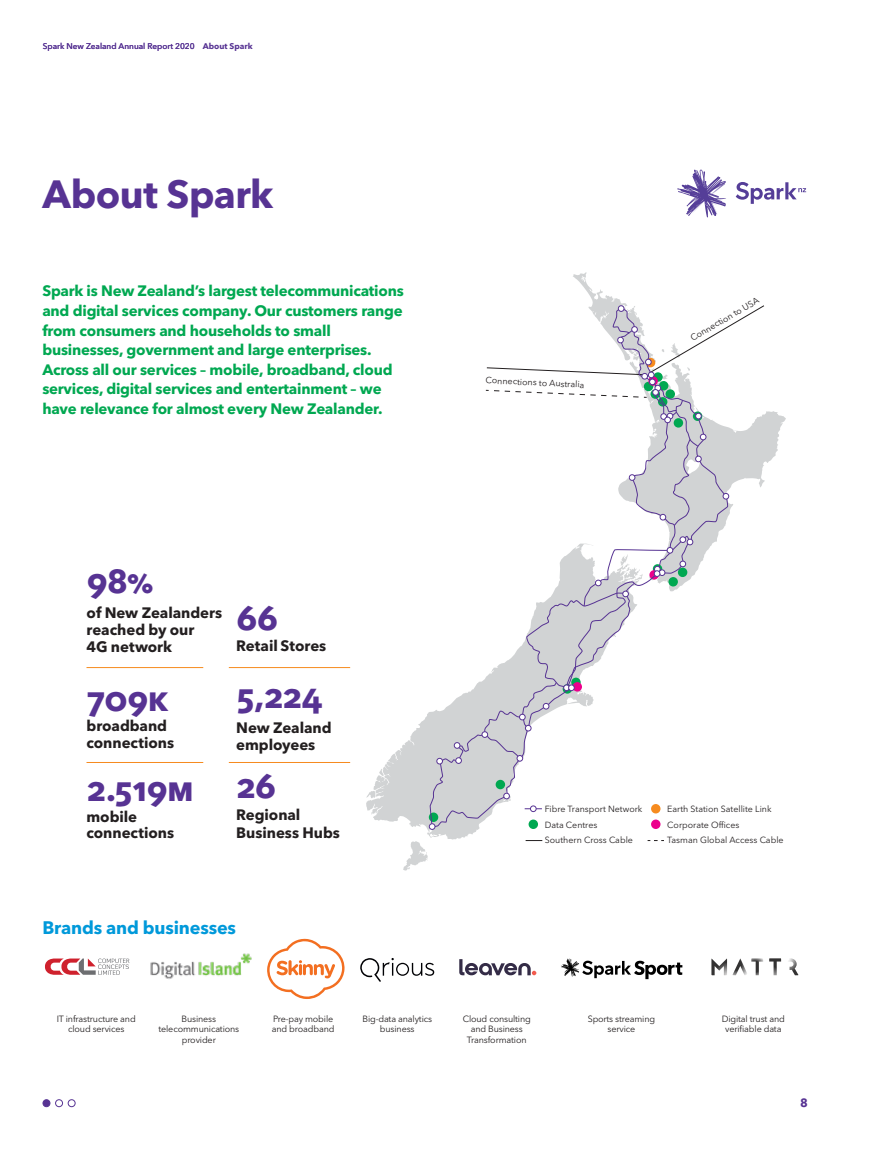
<style>
.page{position:relative;width:893px;height:1149px;background:#fff}
.page>*{position:absolute;margin:0;border:0;box-sizing:border-box;transform-origin:0 0}
.t1{font:700 39px "Avenir Next LT Pro";letter-spacing:-.015em;color:#573393}
.t2{font:700 33px "Avenir Next LT Pro";letter-spacing:-.03em;color:#573393}
.t3{font:700 18px "Avenir Next LT Pro";letter-spacing:-.01em;color:#0099da}
.t4{font:700 15px/19.5px "Avenir Next LT Pro";letter-spacing:-.015em;color:#00a851}
.t5{font:700 15px/16.5px "Avenir Next LT Pro";letter-spacing:-.005em;color:#231f20}
.t6{font:700 12px "Avenir Next LT Pro";color:#573393}
.t7{font:9px/10.5px "Avenir Next LT Pro";letter-spacing:-.015em;color:#231f20;text-align:center}
.t8{font:8.85px/15.5px "Avenir Next LT Pro";color:#231f20}
.t9{font:500 8.25px "Avenir Next LT Pro";color:#573393}
.s1{font-weight:700}
</style>
<div class="page">
<svg style="left:403px;top:841px;width:25px;height:29px"></svg>
<svg style="left:366px;top:712px;width:113px;height:127px;fill:#d6d8d8"></svg>
<svg style="left:379px;top:767px;width:11px;height:9px"></svg>
<svg style="left:573px;top:272px;width:213px;height:210px"></svg>
<svg style="left:526px;top:840px;width:16px;height:1px"></svg>
<svg style="left:429px;top:305px;width:335px;height:524px"></svg>
<div style="left:437px;top:757px;width:6px;height:7px;border:1px solid #573393;border-radius:50%"></div>
<hr style="left:87px;top:667px;width:116px;height:1px;background:#f68b1f">
<hr style="left:229px;top:667px;width:121px;height:1px;background:#f68b1f">
<hr style="left:87px;top:762px;width:116px;height:1px;background:#f68b1f">
<hr style="left:229px;top:762px;width:121px;height:1px;background:#f68b1f">
<svg style="left:711px;top:958px;width:52px;height:16px"></svg>
<svg style="left:769px;top:958px;width:12px;height:16px"></svg>
<svg style="left:788px;top:958px;width:10px;height:16px"></svg>
<svg style="left:677px;top:169px;width:49px;height:48px"></svg>
<svg style="left:736px;top:182px;width:70px;height:22px"></svg>
<svg style="left:45px;top:958px;width:84px;height:16px"></svg>
<img style="left:150px;top:953px;width:102px;height:26px">
<svg style="left:459px;top:959px;width:77px;height:16px"></svg>
<svg style="left:360px;top:958px;width:74px;height:23px"></svg>
<svg style="left:267px;top:938px;width:78px;height:60px"></svg>
<svg style="left:561px;top:958px;width:121px;height:20px"></svg>
<div style="left:43px;top:1099px;width:7px;height:7px;background:#573393;border-radius:50%"></div>
<div style="left:43px;top:1098px;width:7px;height:8px;border:1px solid #573393;border-radius:50%"></div>
<div style="left:55px;top:1098px;width:8px;height:8px;border:1px solid #573393;border-radius:50%"></div>
<div style="left:68px;top:1098px;width:8px;height:8px;border:1px solid #573393;border-radius:50%"></div>
<p class="t9" style="left:43px;top:41px;width:211px">Spark New Zealand Annual Report 2020 <span class="s1">About Spark</span></p>
<h1 class="t1" style="left:43px;top:171px;width:232px">About Spark</h1>
<p class="t4" style="left:42px;top:281px;width:363px">Spark is New Zealand’s largest telecommunications and digital services company. Our customers range from consumers and households to small businesses, government and large enterprises.<br>Across all our services – mobile, broadband, cloud services, digital services and entertainment – we have relevance for almost every New Zealander.</p>
<p class="t8" style="left:486px;top:372px;width:100px;rotate:3deg">Connections to Australia</p>
<p class="t8" style="left:687px;top:331px;width:79px;rotate:-30deg">Connection to U SA</p>
<h2 class="t2" style="left:87px;top:561px;width:69px">98%</h2>
<p class="t5" style="left:87px;top:604px;width:137px">of New Zealanders reached by our<br>4G network</p>
<h2 class="t2" style="left:87px;top:678px;width:83px">709K</h2>
<p class="t5" style="left:87px;top:717px;width:89px">broadband connections</p>
<h2 class="t2" style="left:87px;top:769px;width:109px">2.519M</h2>
<p class="t5" style="left:87px;top:808px;width:89px">mobile connections</p>
<h2 class="t2" style="left:236px;top:598px;width:44px">66</h2>
<p class="t5" style="left:236px;top:637px;width:92px">Retail Stores</p>
<h2 class="t2" style="left:236px;top:676px;width:88px">5,224</h2>
<p class="t5" style="left:236px;top:719px;width:97px">New Zealand employees</p>
<h2 class="t2" style="left:236px;top:766px;width:42px">26</h2>
<p class="t5" style="left:236px;top:805px;width:105px;line-height:18px">Regional<br>Business Hubs</p>
<p class="t3" style="left:42px;top:916px;width:195px">Brands and businesses</p>
<p class="t8" style="left:545px;top:801px;width:99px">Fibre Transport Network<br>Data Centres</p>
<p class="t8" style="left:667px;top:801px;width:118px">Earth Station Satellite Link<br>Corporate Offices<br>Tasman Global Access Cable</p>
<p class="t8" style="left:545px;top:832px;width:90px">Southern Cross Cable</p>
<p class="t7" style="left:57px;top:1012px;width:81px">IT infrastructure and cloud services</p>
<p class="t7" style="left:158px;top:1012px;width:82px">Business telecommunications provider</p>
<p class="t7" style="left:362px;top:1012px;width:71px">Big-data analytics business</p>
<p class="t7" style="left:272px;top:1012px;width:64px;text-align:left">Pre-pay mobile and broadband</p>
<p class="t7" style="left:463px;top:1012px;width:70px">Cloud consulting and Business<br>Transformation</p>
<p class="t7" style="left:588px;top:1012px;width:69px">Sports streaming service</p>
<p class="t7" style="left:722px;top:1012px;width:65px">Digital trust and verifiable data</p>
<p class="t6" style="left:800px;top:1094px;width:9px">8</p>
</div>
